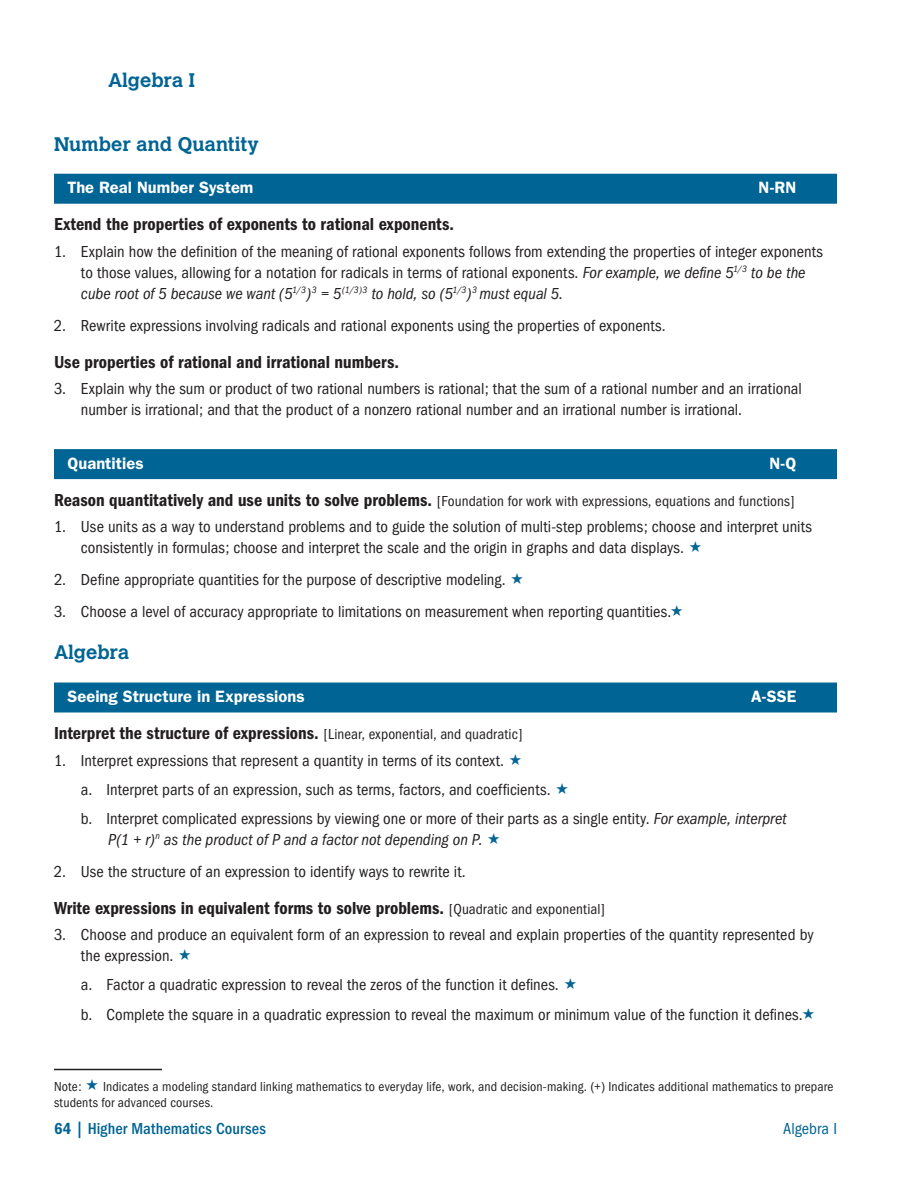
<style>
.page{position:relative;width:918px;height:1188px;background:#fff}
.page>*{position:absolute;margin:0;border:0;box-sizing:border-box;transform-origin:0 0}
.t1{font:700 19.5px "Calvert";color:#006494}
.t2{font:600 condensed 18px "Franklin Gothic";color:#231f20}
.t3{font:condensed 16.5px/21px "Franklin Gothic";color:#231f20}
.t4{font:600 16.5px "Franklin Gothic";color:#fff}
.t5{font:italic condensed 16.5px "Franklin Gothic";color:#231f20}
.t6{font:500 condensed 16.5px "Franklin Gothic";letter-spacing:.005em;color:#006494}
.t7{font:condensed 16.5px "Franklin Gothic";color:#006494}
.t8{font:condensed 15px "Franklin Gothic";letter-spacing:.01em;color:#231f20}
.t9{font:condensed 13.5px/16.5px "Franklin Gothic";letter-spacing:.01em;color:#231f20}
.s1{font-family:"Franklin Gothic";font-weight:600;font-stretch:condensed;font-size:31.65px;color:#fff}
.s2{font-style:italic}
.s3{font-weight:600;font-size:18px}
.s4{font-weight:400;font-size:15px}
.s5{font-weight:600}
</style>
<div class="page">
<div style="left:54px;top:174px;width:783px;height:30px;background:#006494"></div>
<div style="left:54px;top:449px;width:783px;height:30px;background:#006494"></div>
<div style="left:54px;top:683px;width:783px;height:30px;background:#006494"></div>
<hr style="left:54px;top:1069px;width:108px;height:1px;background:#231f20">
<p class="t1" style="left:62px;top:68px;width:134px"><span class="s1">A1</span> Algebra I</p>
<p class="t1" style="left:54px;top:131px;width:206px">Number and Quantity</p>
<p class="t4" style="left:68px;top:178px;width:188px">The Real Number System</p>
<p class="t4" style="left:759px;top:178px;width:39px">N-RN</p>
<p class="t2" style="left:54px;top:214px;width:402px">Extend the properties of exponents to rational exponents.</p>
<p class="t3" style="left:81px;top:241px;width:744px;text-indent:-27px">1. Explain how the definition of the meaning of rational exponents follows from extending the properties of integer exponents to those values, allowing for a notation for radicals in terms of rational exponents. <span class="s2">For example, we define 5</span><sup>1/3</sup> <span class="s2">to be the cube root of 5 because we want (5</span><sup>1/3</sup><span class="s2">)</span><sup>3</sup> <span class="s2">= 5</span><sup>(1/3)3</sup> <span class="s2">to hold, so (5</span><sup>1/3</sup><span class="s2">)</span><sup>3</sup> <span class="s2">must equal 5.</span></p>
<p class="t3" style="left:54px;top:315px;width:613px">2. Rewrite expressions involving radicals and rational exponents using the properties of exponents.</p>
<p class="t2" style="left:54px;top:351px;width:347px">Use properties of rational and irrational numbers.</p>
<p class="t3" style="left:81px;top:378px;width:722px;text-indent:-27px">3. Explain why the sum or product of two rational numbers is rational; that the sum of a rational number and an irrational number is irrational; and that the product of a nonzero rational number and an irrational number is irrational.</p>
<p class="t4" style="left:67px;top:453px;width:78px">Quantities</p>
<p class="t4" style="left:769px;top:453px;width:29px">N-Q</p>
<p class="t8" style="left:54px;top:492px;width:742px"><span class="s3">Reason quantitatively and use units to solve problems.</span> [Foundation for work with expressions, equations and functions]</p>
<p class="t3" style="left:81px;top:516px;width:732px;text-indent:-27px">1. Use units as a way to understand problems and to guide the solution of multi-step problems; choose and interpret units consistently in formulas; choose and interpret the scale and the origin in graphs and data displays.</p>
<p class="t3" style="left:54px;top:569px;width:453px">2. Define appropriate quantities for the purpose of descriptive modeling.</p>
<p class="t3" style="left:54px;top:601px;width:619px">3. Choose a level of accuracy appropriate to limitations on measurement when reporting quantities.</p>
<p class="t1" style="left:54px;top:640px;width:77px">Algebra</p>
<p class="t4" style="left:68px;top:687px;width:239px">Seeing Structure in Expressions</p>
<p class="t4" style="left:751px;top:687px;width:47px">A-SSE</p>
<p class="t2" style="left:54px;top:723px;width:470px">Interpret the structure of expressions. <span class="s4">[Linear, exponential, and quadratic]</span></p>
<p class="t3" style="left:81px;top:746px;width:707px;line-height:29.1px;text-indent:-27px">1. Interpret expressions that represent a quantity in terms of its context.<br>a. Interpret parts of an expression, such as terms, factors, and coefficients.<br>b. Interpret complicated expressions by viewing one or more of their parts as a single entity. <span class="s2">For example, interpret</span></p>
<p class="t5" style="left:108px;top:830px;width:376px">P(1 + r)<sup>n</sup> as the product of P and a factor not depending on P.</p>
<p class="t3" style="left:54px;top:861px;width:413px">2. Use the structure of an expression to identify ways to rewrite it.</p>
<p class="t2" style="left:54px;top:897px;width:553px">Write expressions in equivalent forms to solve problems. <span class="s4">[Quadratic and exponential]</span></p>
<p class="t3" style="left:81px;top:924px;width:734px;text-indent:-27px">3. Choose and produce an equivalent form of an expression to reveal and explain properties of the quantity represented by the expression.</p>
<p class="t3" style="left:81px;top:970px;width:741px;line-height:29.7px">a. Factor a quadratic expression to reveal the zeros of the function it defines.<br>b. Complete the square in a quadratic expression to reveal the maximum or minimum value of the function it defines. <sup>1</sup></p>
<p class="t9" style="left:54px;top:1078px;width:781px;text-indent:49px">Indicates a modeling standard linking mathematics to everyday life, work, and decision-making. (+) Indicates additional mathematics to prepare students for advanced courses.</p>
<p class="t7" style="left:783px;top:1120px;width:55px">Algebra I</p>
<p class="t9" style="left:54px;top:1078px;width:29px">Note:</p>
<p class="t6" style="left:54px;top:1120px;width:213px"><span class="s5">64</span> | Higher Mathematics Courses</p>
</div>
